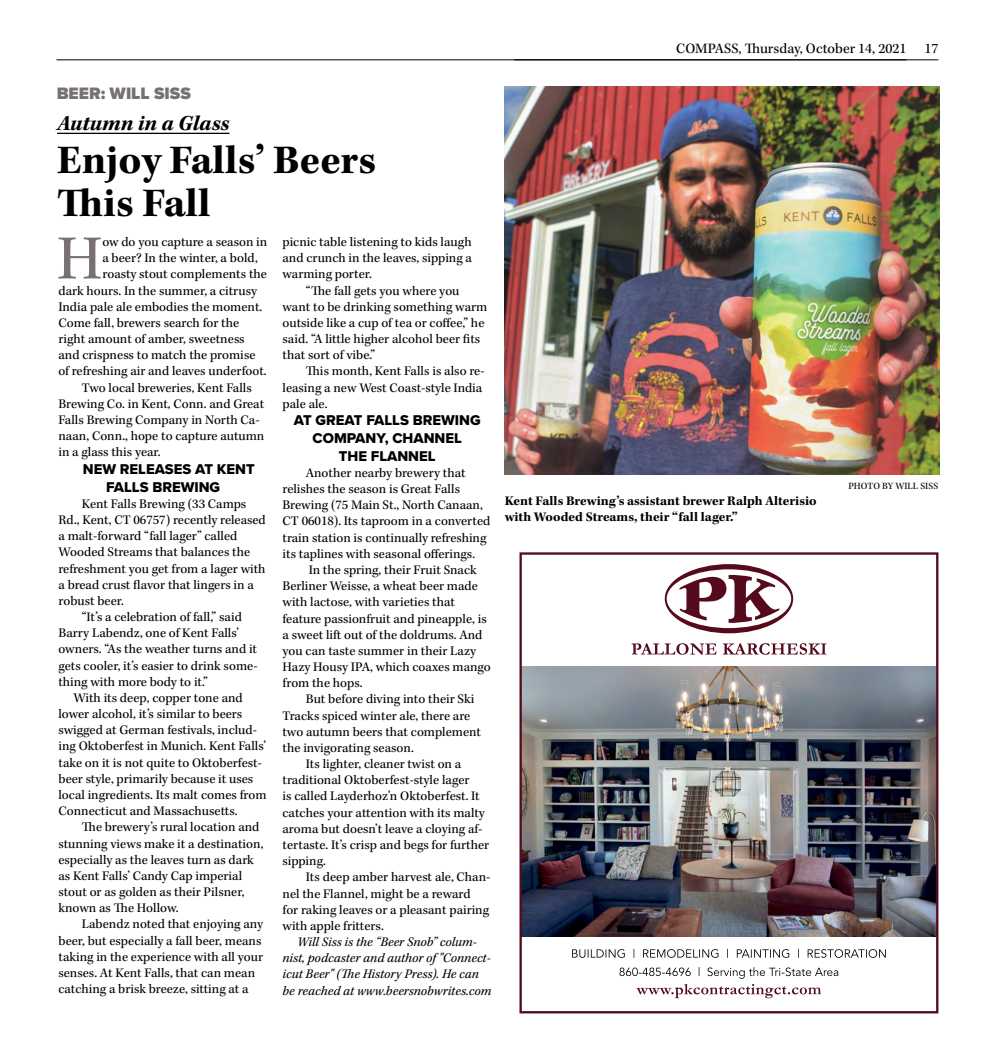
<style>
.page{position:relative;width:990px;height:1058px;background:#fff}
.page>*{position:absolute;margin:0;border:0;box-sizing:border-box;transform-origin:0 0}
.t1{font:64.5px "Kepler Std";color:#777270}
.t2{font:700 41.62px/42.9px "Kepler Std";color:#000}
.t3{font:italic 700 22px "Kepler Std";color:#000}
.t4{font:900 17.12px "Proxima Nova";color:#777270}
.t5{font:14.75px/17.6px "Proxima Nova Extrabld";color:#000}
.t6{font:14.75px "Kepler Std";color:#000}
.t7{font:13.5px "Kepler Std";color:#000}
.t8{font:italic 13.5px "Kepler Std";color:#000}
.t9{font:700 13.5px/16.1px "Kepler Std";color:#000}
.t10{font:9.75px "Kepler Std";letter-spacing:.01em;color:#000}
</style>
<div class="page">
<hr style="left:56px;top:60px;width:882px;height:1px;background:#000">
<img style="left:523px;top:667px;width:412px;height:269px">
<div style="left:520px;top:552px;width:418px;height:461px;border:2px solid #550b1c"></div>
<svg style="left:665px;top:564px;width:128px;height:69px"></svg>
<svg style="left:632px;top:643px;width:194px;height:12px"></svg>
<svg style="left:619px;top:967px;width:219px;height:31px"></svg>
<svg style="left:572px;top:948px;width:314px;height:9px"></svg>
<hr style="left:57px;top:133px;width:173px;height:1px;background:#000">
<img style="left:505px;top:87px;width:434px;height:388px">
<p class="t4" style="left:57px;top:81px;width:136px">BEER: WILL SISS</p>
<p class="t3" style="left:57px;top:111px;width:174px">Autumn in a Glass</p>
<p class="t2" style="left:57px;top:140px;width:321px">Enjoy Falls’ Beers<br>This Fall</p>
<p class="t1" style="left:57px;top:222px;width:47px">H</p>
<p class="t7" style="left:102px;top:234px;width:166px">ow do you capture a season in</p>
<p class="t7" style="left:102px;top:250px;width:157px">a beer? In the winter, a bold,</p>
<p class="t7" style="left:102px;top:266px;width:166px">roasty stout complements the</p>
<p class="t7" style="left:58px;top:283px;width:200px">dark hours. In the summer, a citrusy</p>
<p class="t7" style="left:58px;top:299px;width:205px">India pale ale embodies the moment.</p>
<p class="t7" style="left:58px;top:315px;width:182px">Come fall, brewers search for the</p>
<p class="t7" style="left:58px;top:331px;width:188px">right amount of amber, sweetness</p>
<p class="t7" style="left:58px;top:347px;width:199px">and crispness to match the promise</p>
<p class="t7" style="left:58px;top:363px;width:210px">of refreshing air and leaves underfoot.</p>
<p class="t7" style="left:82px;top:380px;width:172px">Two local breweries, Kent Falls</p>
<p class="t7" style="left:58px;top:396px;width:207px">Brewing Co. in Kent, Conn. and Great</p>
<p class="t7" style="left:58px;top:412px;width:203px">Falls Brewing Company in North Ca-</p>
<p class="t7" style="left:58px;top:428px;width:207px">naan, Conn., hope to capture autumn</p>
<p class="t7" style="left:58px;top:444px;width:104px">in a glass this year.</p>
<p class="t5" style="left:106px;top:460px;width:150px;text-indent:-23px">NEW RELEASES AT KENT<br>FALLS BREWING</p>
<p class="t7" style="left:82px;top:496px;width:166px">Kent Falls Brewing (33 Camps</p>
<p class="t7" style="left:58px;top:512px;width:209px">Rd., Kent, CT 06757) recently released</p>
<p class="t7" style="left:58px;top:528px;width:180px">a malt-forward “fall lager” called</p>
<p class="t7" style="left:58px;top:544px;width:193px">Wooded Streams that balances the</p>
<p class="t7" style="left:58px;top:560px;width:209px">refreshment you get from a lager with</p>
<p class="t7" style="left:58px;top:577px;width:197px">a bread crust flavor that lingers in a</p>
<p class="t7" style="left:58px;top:593px;width:67px">robust beer.</p>
<p class="t7" style="left:82px;top:609px;width:162px">“It’s a celebration of fall,” said</p>
<p class="t7" style="left:58px;top:625px;width:182px">Barry Labendz, one of Kent Falls’</p>
<p class="t7" style="left:58px;top:641px;width:200px">owners. “As the weather turns and it</p>
<p class="t7" style="left:58px;top:657px;width:201px">gets cooler, it’s easier to drink some-</p>
<p class="t7" style="left:58px;top:674px;width:151px">thing with more body to it.”</p>
<p class="t7" style="left:73px;top:690px;width:171px">With its deep, copper tone and</p>
<p class="t7" style="left:58px;top:706px;width:185px">lower alcohol, it’s similar to beers</p>
<p class="t7" style="left:58px;top:722px;width:200px">swigged at German festivals, includ-</p>
<p class="t7" style="left:58px;top:738px;width:209px">ing Oktoberfest in Munich. Kent Falls’</p>
<p class="t7" style="left:58px;top:754px;width:205px">take on it is not quite to Oktoberfest-</p>
<p class="t7" style="left:58px;top:771px;width:196px">beer style, primarily because it uses</p>
<p class="t7" style="left:58px;top:787px;width:210px">local ingredients. Its malt comes from</p>
<p class="t7" style="left:58px;top:803px;width:181px">Connecticut and Massachusetts.</p>
<p class="t7" style="left:82px;top:819px;width:179px">The brewery’s rural location and</p>
<p class="t7" style="left:58px;top:835px;width:207px">stunning views make it a destination,</p>
<p class="t7" style="left:58px;top:851px;width:197px">especially as the leaves turn as dark</p>
<p class="t7" style="left:58px;top:868px;width:185px">as Kent Falls’ Candy Cap imperial</p>
<p class="t7" style="left:58px;top:884px;width:188px">stout or as golden as their Pilsner,</p>
<p class="t7" style="left:58px;top:900px;width:122px">known as The Hollow.</p>
<p class="t7" style="left:82px;top:916px;width:183px">Labendz noted that enjoying any</p>
<p class="t7" style="left:58px;top:932px;width:205px">beer, but especially a fall beer, means</p>
<p class="t7" style="left:58px;top:949px;width:206px">taking in the experience with all your</p>
<p class="t7" style="left:58px;top:965px;width:198px">senses. At Kent Falls, that can mean</p>
<p class="t7" style="left:58px;top:981px;width:192px">catching a brisk breeze, sitting at a</p>
<p class="t7" style="left:283px;top:234px;width:191px">picnic table listening to kids laugh</p>
<p class="t7" style="left:283px;top:250px;width:191px">and crunch in the leaves, sipping a</p>
<p class="t7" style="left:283px;top:266px;width:91px">warming porter.</p>
<p class="t7" style="left:306px;top:283px;width:155px">“The fall gets you where you</p>
<p class="t7" style="left:283px;top:299px;width:206px">want to be drinking something warm</p>
<p class="t7" style="left:283px;top:315px;width:203px">outside like a cup of tea or coffee,” he</p>
<p class="t7" style="left:283px;top:331px;width:199px">said. “A little higher alcohol beer fits</p>
<p class="t7" style="left:283px;top:347px;width:94px">that sort of vibe.”</p>
<p class="t7" style="left:306px;top:363px;width:180px">This month, Kent Falls is also re-</p>
<p class="t7" style="left:283px;top:380px;width:201px">leasing a new West Coast-style India</p>
<p class="t7" style="left:283px;top:396px;width:46px">pale ale.</p>
<p class="t5" style="left:294px;top:411px;width:188px;text-align:center">AT GREAT FALLS BREWING<br>COMPANY, CHANNEL<br>THE FLANNEL</p>
<p class="t7" style="left:306px;top:465px;width:161px">Another nearby brewery that</p>
<p class="t7" style="left:283px;top:481px;width:179px">relishes the season is Great Falls</p>
<p class="t7" style="left:283px;top:497px;width:202px">Brewing (75 Main St., North Canaan,</p>
<p class="t7" style="left:283px;top:513px;width:209px">CT 06018). Its taproom in a converted</p>
<p class="t7" style="left:283px;top:530px;width:205px">train station is continually refreshing</p>
<p class="t7" style="left:283px;top:546px;width:194px">its taplines with seasonal offerings.</p>
<p class="t7" style="left:309px;top:562px;width:170px">In the spring, their Fruit Snack</p>
<p class="t7" style="left:283px;top:578px;width:197px">Berliner Weisse, a wheat beer made</p>
<p class="t7" style="left:283px;top:594px;width:174px">with lactose, with varieties that</p>
<p class="t7" style="left:283px;top:610px;width:206px">feature passionfruit and pineapple, is</p>
<p class="t7" style="left:283px;top:627px;width:201px">a sweet lift out of the doldrums. And</p>
<p class="t7" style="left:283px;top:643px;width:195px">you can taste summer in their Lazy</p>
<p class="t7" style="left:283px;top:659px;width:210px">Hazy Housy IPA, which coaxes mango</p>
<p class="t7" style="left:283px;top:675px;width:81px">from the hops.</p>
<p class="t7" style="left:306px;top:691px;width:170px">But before diving into their Ski</p>
<p class="t7" style="left:283px;top:707px;width:189px">Tracks spiced winter ale, there are</p>
<p class="t7" style="left:283px;top:724px;width:200px">two autumn beers that complement</p>
<p class="t7" style="left:283px;top:740px;width:133px">the invigorating season.</p>
<p class="t7" style="left:306px;top:756px;width:157px">Its lighter, cleaner twist on a</p>
<p class="t7" style="left:283px;top:772px;width:188px">traditional Oktoberfest-style lager</p>
<p class="t7" style="left:283px;top:788px;width:199px">is called Layderhoz'n Oktoberfest. It</p>
<p class="t7" style="left:283px;top:804px;width:204px">catches your attention with its malty</p>
<p class="t7" style="left:283px;top:821px;width:201px">aroma but doesn’t leave a cloying af-</p>
<p class="t7" style="left:283px;top:837px;width:208px">tertaste. It’s crisp and begs for further</p>
<p class="t7" style="left:283px;top:853px;width:45px">sipping.</p>
<p class="t7" style="left:306px;top:869px;width:186px">Its deep amber harvest ale, Chan-</p>
<p class="t7" style="left:283px;top:885px;width:190px">nel the Flannel, might be a reward</p>
<p class="t7" style="left:283px;top:901px;width:208px">for raking leaves or a pleasant pairing</p>
<p class="t7" style="left:283px;top:918px;width:103px">with apple fritters.</p>
<p class="t8" style="left:298px;top:934px;width:181px">Will Siss is the “Beer Snob” colum-</p>
<p class="t8" style="left:283px;top:950px;width:210px">nist, podcaster and author of "Connect-</p>
<p class="t8" style="left:283px;top:966px;width:198px">icut Beer" (The History Press). He can</p>
<p class="t8" style="left:283px;top:982px;width:210px">be reached at www.beersnobwrites.com</p>
<p class="t6" style="left:676px;top:40px;width:232px">COMPASS, Thursday, October 14, 2021</p>
<p class="t6" style="left:924px;top:40px;width:16px">17</p>
<p class="t9" style="left:505px;top:493px;width:313px">Kent Falls Brewing’s assistant brewer Ralph Alterisio with Wooded Streams, their “fall lager.”</p>
<p class="t10" style="left:848px;top:480px;width:91px">PHOTO BY WILL SISS</p>
</div>
